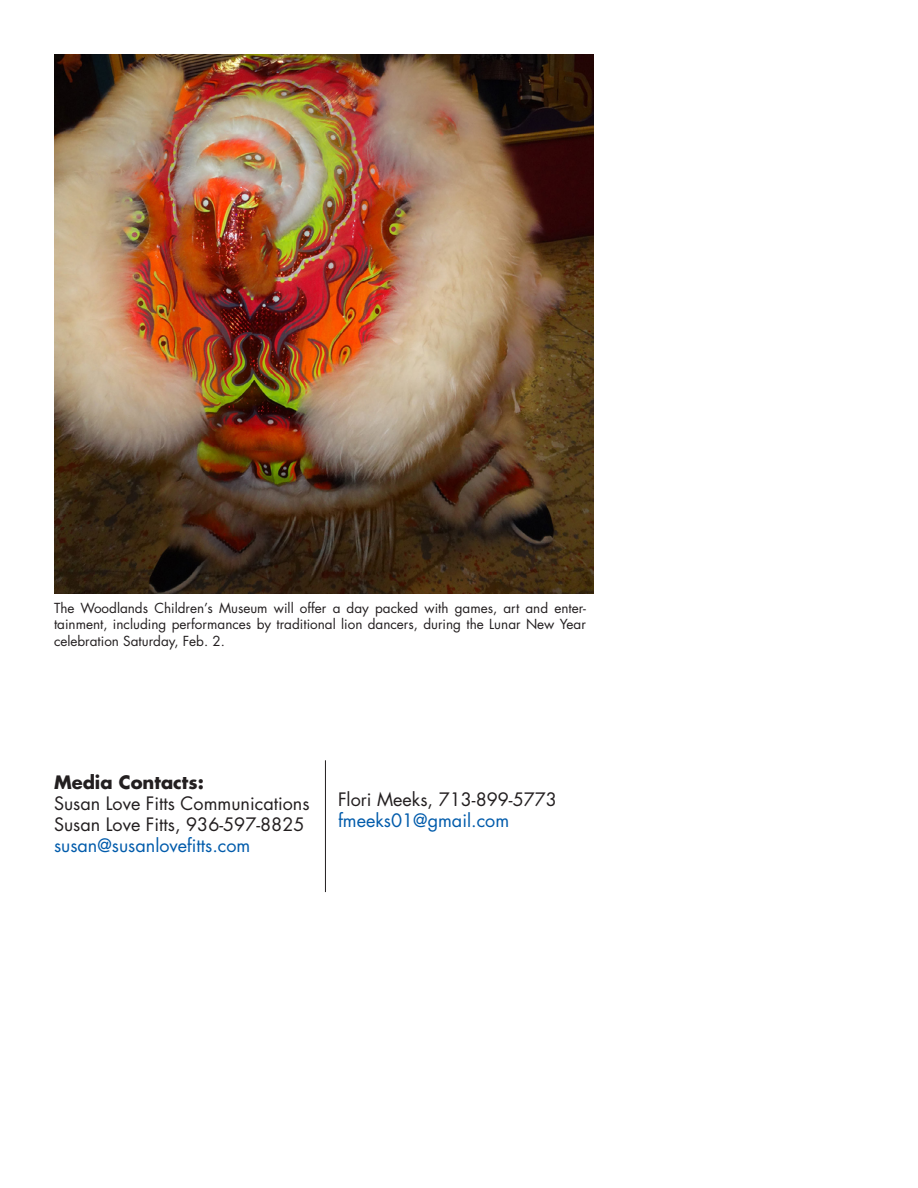
<style>
.page{position:relative;width:918px;height:1188px;background:#fff}
.page>*{position:absolute;margin:0;border:0;box-sizing:border-box;transform-origin:0 0}
.t1{font:18px "Futura";color:#231f20}
.t2{font:18px "Futura";color:#015bab}
.t3{font:700 18px "Futura";color:#231f20}
.t4{font:13.5px/16.2px "Futura";color:#231f20;text-align:justify}
</style>
<div class="page">
<img style="left:54px;top:54px;width:540px;height:540px">
<hr style="left:325px;top:760px;width:1px;height:132px;background:#231f20">
<p class="t4" style="left:54px;top:600px;width:533px">The Woodlands Children’s Museum will offer a day packed with games, art and enter&shy;tainment, including performances by traditional lion dancers, during the Lunar New Year celebration Saturday, Feb. 2.</p>
<p class="t3" style="left:54px;top:770px;width:151px">Media Contacts:</p>
<p class="t1" style="left:54px;top:791px;width:257px">Susan Love Fitts Communications</p>
<p class="t1" style="left:54px;top:812px;width:252px">Susan Love Fitts, 936-597-8825</p>
<p class="t2" style="left:54px;top:833px;width:198px">susan@susanlovefitts.com</p>
<p class="t1" style="left:338px;top:787px;width:221px">Flori Meeks, 713-899-5773</p>
<p class="t2" style="left:338px;top:808px;width:173px">fmeeks01@gmail.com</p>
</div>
